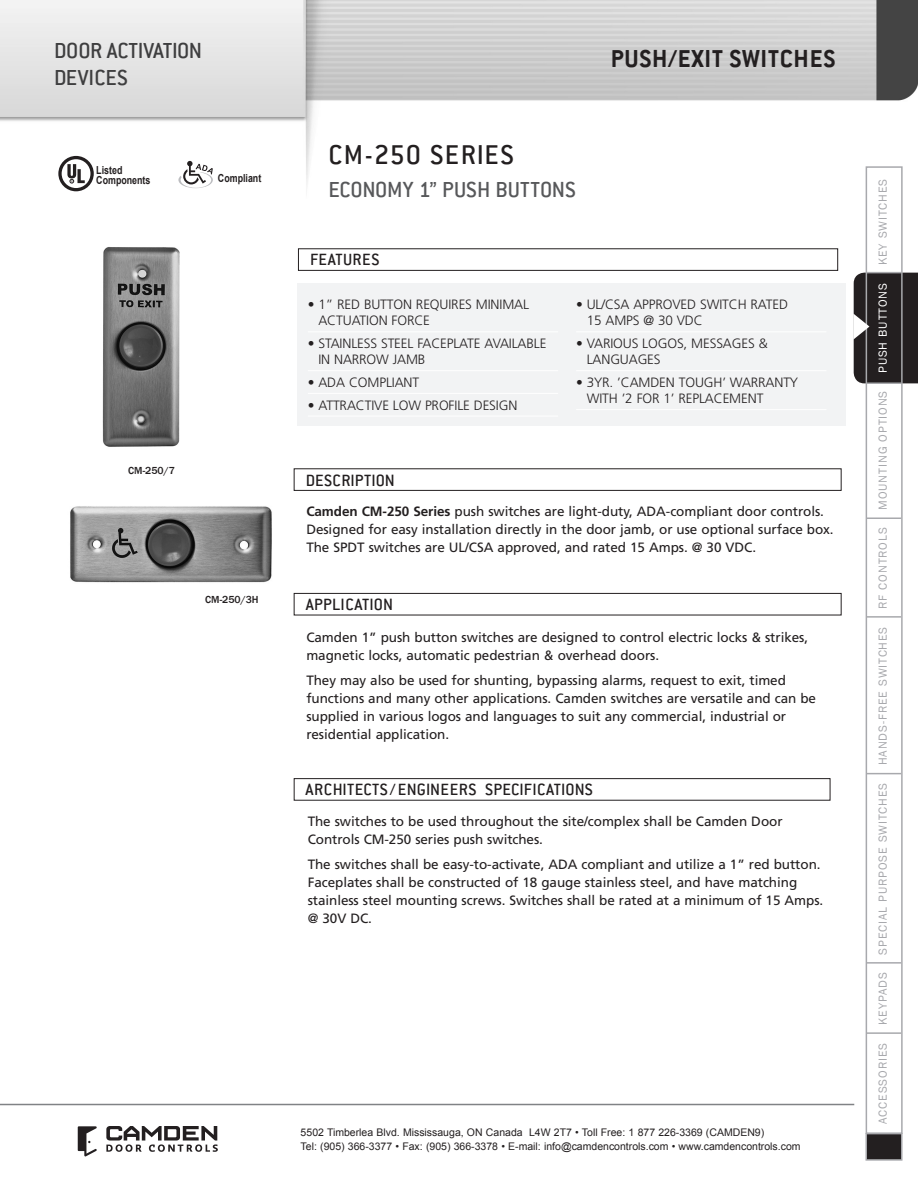
<style>
.page{position:relative;width:918px;height:1188px;background:#fff}
.page>*{position:absolute;margin:0;border:0;box-sizing:border-box;transform-origin:0 0}
.N-SS-H1{font:500 30px "Conduit ITC";letter-spacing:.04em;color:#231f20}
.N-SS-H_Top_page{font:700 27px "Conduit ITC";letter-spacing:.03em;color:#231f20}
.t1{font:500 24px/27px "Conduit ITC";letter-spacing:-.01em;color:#3e3e3f}
.N-SS-H2__80_GRAY{font:500 24px "Conduit ITC";letter-spacing:-.005em;color:#57585a}
.N-SS-H3__inside_whit{font:500 18px "Conduit ITC";letter-spacing:.015em;color:#231f20}
.N-SS-Body_Text{font:13.5px/18px "Frutiger";letter-spacing:-.005em;color:#231f20}
._1N-SS-Specifiaction{font:300 13.5px/16.2px "Frutiger";letter-spacing:-.01em;color:#231f20}
.t2{font:12px "Franklin Gothic";letter-spacing:.075em;color:#a8a9ad}
.t3{font:12px "Franklin Gothic";letter-spacing:.075em;color:#fff}
.t4{font:700 11.1px/10.8px "Arial";color:#231f20;scale:.8 1}
.t5{font:10.5px/13.5px "Arial";color:#231f20}
.N-SS-Image_Descripti{font:500 10.5px "Franklin Gothic";color:#231f20}
.s1{font-weight:700}
</style>
<div class="page">
<img style="left:0;top:0;width:918px;height:202px">
<hr style="left:867px;top:773px;width:34px;height:1px;background:#a8a9ad">
<hr style="left:867px;top:962px;width:34px;height:2px;background:#a8a9ad">
<hr style="left:867px;top:1032px;width:34px;height:2px;background:#a8a9ad">
<hr style="left:867px;top:272px;width:34px;height:1px;background:#a8a9ad">
<hr style="left:867px;top:382px;width:34px;height:2px;background:#a8a9ad">
<hr style="left:867px;top:616px;width:34px;height:2px;background:#a8a9ad">
<hr style="left:867px;top:518px;width:34px;height:1px;background:#a8a9ad">
<div style="left:866px;top:1134px;width:36px;height:26px;background:#231f20"></div>
<div style="left:865px;top:1133px;width:38px;height:28px;border:2px solid #a8a9ad"></div>
<svg style="left:106px;top:1126px;width:112px;height:26px"></svg>
<svg style="left:78px;top:1126px;width:19px;height:31px"></svg>
<hr style="left:0;top:1104px;width:854px;height:1px;background:#808285">
<div style="left:866px;top:166px;width:37px;height:968px;border:2px solid #a8a9ad"></div>
<svg style="left:853px;top:273px;width:65px;height:110px"></svg>
<div style="left:297px;top:284px;width:549px;height:142px;background:#f2f3f4"></div>
<div style="left:294px;top:468px;width:548px;height:23px;border:1px solid #231f20"></div>
<div style="left:294px;top:593px;width:548px;height:22px;border:1px solid #231f20"></div>
<hr style="left:308px;top:331px;width:250px;height:1px;background:#fff">
<hr style="left:308px;top:370px;width:250px;height:1px;background:#fff">
<hr style="left:308px;top:393px;width:250px;height:1px;background:#fff">
<hr style="left:308px;top:416px;width:250px;height:1px;background:#fff">
<hr style="left:576px;top:331px;width:250px;height:1px;background:#fff">
<hr style="left:576px;top:370px;width:250px;height:1px;background:#fff">
<hr style="left:576px;top:409px;width:250px;height:1px;background:#fff">
<img style="left:102px;top:247px;width:78px;height:200px">
<img style="left:70px;top:506px;width:202px;height:77px">
<div style="left:294px;top:778px;width:536px;height:23px;border:1px solid #231f20"></div>
<div style="left:298px;top:248px;width:540px;height:23px;border:1px solid #231f20"></div>
<svg style="left:58px;top:156px;width:36px;height:35px"></svg>
<svg style="left:178px;top:161px;width:35px;height:27px"></svg>
<h3 class="t1" style="left:54px;top:37px;width:150px">DOOR ACTIVATION<br>DEVICES</h3>
<p class="N-SS-H_Top_page" style="left:611px;top:43px;width:226px">PUSH/EXIT SWITCHES</p>
<p class="t4" style="left:96px;top:165px;width:69px">Listed<br>Components</p>
<p class="t4" style="left:218px;top:173px;width:56px">Compliant</p>
<p class="N-SS-Image_Descripti" style="left:128px;top:464px;width:48px">CM-250/7</p>
<p class="N-SS-Image_Descripti" style="left:205px;top:593px;width:55px">CM-250/3H</p>
<p class="N-SS-H1" style="left:328px;top:137px;width:187px">CM-250 SERIES</p>
<p class="N-SS-H2__80_GRAY" style="left:328px;top:176px;width:249px">ECONOMY 1” PUSH BUTTONS</p>
<p class="N-SS-H3__inside_whit" style="left:310px;top:250px;width:71px">FEATURES</p>
<p class="_1N-SS-Specifiaction" style="left:318px;top:296px;width:212px;text-indent:-11px">• 1” RED BUTTON REQUIRES MINIMAL<br>ACTUATION FORCE</p>
<p class="_1N-SS-Specifiaction" style="left:318px;top:335px;width:230px;text-indent:-11px">• STAINLESS STEEL FACEPLATE AVAILABLE<br>IN NARROW JAMB</p>
<p class="_1N-SS-Specifiaction" style="left:308px;top:374px;width:113px">• ADA COMPLIANT</p>
<p class="_1N-SS-Specifiaction" style="left:308px;top:397px;width:211px">• ATTRACTIVE LOW PROFILE DESIGN</p>
<p class="N-SS-H3__inside_whit" style="left:306px;top:470px;width:91px">DESCRIPTION</p>
<p class="_1N-SS-Specifiaction" style="left:587px;top:296px;width:203px;text-indent:-11px">• UL/CSA APPROVED SWITCH RATED<br>15 AMPS @ 30 VDC</p>
<p class="_1N-SS-Specifiaction" style="left:587px;top:335px;width:182px;text-indent:-11px">• VARIOUS LOGOS, MESSAGES &amp;<br>LANGUAGES</p>
<p class="_1N-SS-Specifiaction" style="left:587px;top:374px;width:213px;text-indent:-11px">• 3YR. ’CAMDEN TOUGH’ WARRANTY<br>WITH ’2 FOR 1’ REPLACEMENT</p>
<p class="N-SS-Body_Text" style="left:306px;top:502px;width:529px"><span class="s1">Camden CM-250 Series</span> push switches are light-duty, ADA-compliant door controls.<br>Designed for easy installation directly in the door jamb, or use optional surface box.<br>The SPDT switches are UL/CSA approved, and rated 15 Amps. @ 30 VDC.</p>
<p class="N-SS-H3__inside_whit" style="left:306px;top:594px;width:89px">APPLICATION</p>
<p class="N-SS-Body_Text" style="left:306px;top:628px;width:503px">Camden 1” push button switches are designed to control electric locks &amp; strikes, magnetic locks, automatic pedestrian &amp; overhead doors.</p>
<p class="N-SS-Body_Text" style="left:306px;top:671px;width:511px">They may also be used for shunting, bypassing alarms, request to exit, timed functions and many other applications. Camden switches are versatile and can be supplied in various logos and languages to suit any commercial, industrial or residential application.</p>
<p class="N-SS-H3__inside_whit" style="left:305px;top:779px;width:289px">ARCHITECTS / ENGINEERS SPECIFICATIONS</p>
<p class="N-SS-Body_Text" style="left:308px;top:812px;width:476px">The switches to be used throughout the site/complex shall be Camden Door<br>Controls CM-250 series push switches.</p>
<p class="N-SS-Body_Text" style="left:308px;top:855px;width:517px">The switches shall be easy-to-activate, ADA compliant and utilize a 1” red button.<br>Faceplates shall be constructed of 18 gauge stainless steel, and have matching stainless steel mounting screws. Switches shall be rated at a minimum of 15 Amps. @ 30V DC.</p>
<p class="t5" style="left:301px;top:1126px;width:501px">5502 Timberlea Blvd. Mississauga, ON Canada L4W 2T7 • Toll Free: 1 877 226-3369 (CAMDEN9)<br>Tel: (905) 366-3377 • Fax: (905) 366-3378 • E-mail: info@camdencontrols.com • www.camdencontrols.com</p>
<p class="t2" style="left:875px;top:265px;width:88px;rotate:-90deg">KEY SWITCHES</p>
<p class="t3" style="left:875px;top:373px;width:91px;rotate:-90deg">PUSH BUTTONS</p>
<p class="t2" style="left:875px;top:510px;width:121px;rotate:-90deg">MOUNTING OPTIONS</p>
<p class="t2" style="left:875px;top:609px;width:83px;rotate:-90deg">RF CONTROLS</p>
<p class="t2" style="left:875px;top:765px;width:140px;rotate:-90deg">HANDS-FREE SWITCHES</p>
<p class="t2" style="left:875px;top:955px;width:173px;rotate:-90deg">SPECIAL PURPOSE SWITCHES</p>
<p class="t2" style="left:875px;top:1025px;width:54px;rotate:-90deg">KEYPADS</p>
<p class="t2" style="left:875px;top:1124px;width:82px;rotate:-90deg">ACCESSORIES</p>
</div>
